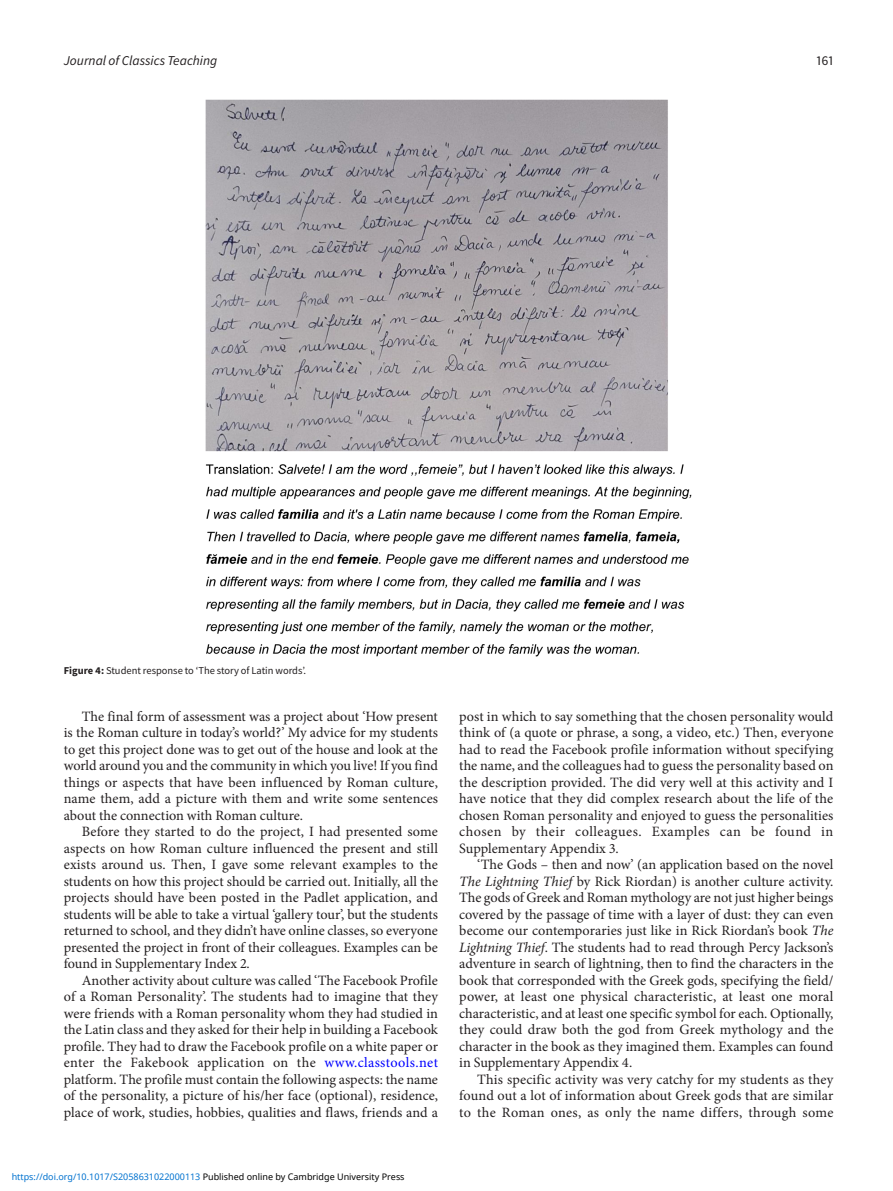
<style>
.page{position:relative;width:893px;height:1191px;background:#fff}
.page>*{position:absolute;margin:0;border:0;box-sizing:border-box;transform-origin:0 0}
.t1{font:14.25px/16.5px "Minion Pro";letter-spacing:.005em;color:#231f20;text-align:justify}
.t2{font:italic 13.5px "Source Sans Pro";color:#231f20}
.t3{font:13.5px "Source Sans Pro";color:#231f20}
.t4{font:10.5px "Source Sans Pro";color:#231f20}
.t5{font:9px "Noto Sans";color:#0172cf}
.s1{font-weight:700}
.s2{color:#00f}
.s3{font-style:italic}
.s4{color:#000}
</style>
<div class="page">
<img style="left:206px;top:99px;width:486px;height:557px">
<p class="t2" style="left:64px;top:51px;width:155px">Journal of Classics Teaching</p>
<p class="t3" style="left:817px;top:51px;width:18px">161</p>
<p class="t4" style="left:64px;top:664px;width:244px"><span class="s1">Figure 4:</span> Student response to ‘The story of Latin words’.</p>
<p class="t1" style="left:64px;top:708px;width:376px;text-indent:18px">The final form of assessment was a project about ‘How present is the Roman culture in today’s world?’ My advice for my students to get this project done was to get out of the house and look at the world around you and the community in which you live! If you find things or aspects that have been influenced by Roman culture, name them, add a picture with them and write some sentences about the connection with Roman culture.</p>
<p class="t1" style="left:64px;top:823px;width:376px;text-indent:18px">Before they started to do the project, I had presented some aspects on how Roman culture influenced the present and still exists around us. Then, I gave some relevant examples to the students on how this project should be carried out. Initially, all the projects should have been posted in the Padlet application, and students will be able to take a virtual ‘gallery tour’, but the students returned to school, and they didn’t have online classes, so everyone presented the project in front of their colleagues. Examples can be found in Supplementary Index 2.</p>
<p class="t1" style="left:64px;top:972px;width:376px;text-indent:18px">Another activity about culture was called ‘The Facebook Profile of a Roman Personality’. The students had to imagine that they were friends with a Roman personality whom they had studied in the Latin class and they asked for their help in building a Facebook profile. They had to draw the Facebook profile on a white paper or enter the Fakebook application on the <span class="s2">www.classtools.net </span>platform. The profile must contain the following aspects: the name of the personality, a picture of his/her face (optional), residence, place of work, studies, hobbies, qualities and flaws, friends and a</p>
<p class="t1" style="left:459px;top:708px;width:376px">post in which to say something that the chosen personality would think of (a quote or phrase, a song, a video, etc.) Then, everyone had to read the Facebook profile information without specifying the name, and the colleagues had to guess the personality based on the description provided. The did very well at this activity and I have notice that they did complex research about the life of the chosen Roman personality and enjoyed to guess the personalities chosen by their colleagues. Examples can be found in Supplementary Appendix 3.</p>
<p class="t1" style="left:459px;top:856px;width:376px;text-indent:18px">‘The Gods – then and now’ (an application based on the novel <span class="s3">The Lightning Thief</span> by Rick Riordan) is another culture activity.<br>The gods of Greek and Roman mythology are not just higher beings covered by the passage of time with a layer of dust: they can even become our contemporaries just like in Rick Riordan’s book <span class="s3">The Lightning Thief</span>. The students had to read through Percy Jackson’s adventure in search of lightning, then to find the characters in the book that corresponded with the Greek gods, specifying the field/ power, at least one physical characteristic, at least one moral characteristic, and at least one specific symbol for each. Optionally, they could draw both the god from Greek mythology and the character in the book as they imagined them. Examples can found in Supplementary Appendix 4.</p>
<p class="t1" style="left:459px;top:1071px;width:376px;text-indent:18px">This specific activity was very catchy for my students as they found out a lot of information about Greek gods that are similar to the Roman ones, as only the name differs, through some</p>
<p class="t5" style="left:12px;top:1170px;width:394px">https://doi.org/10.1017/S2058631022000113 <span class="s4">Published online by Cambridge University Press</span></p>
</div>
